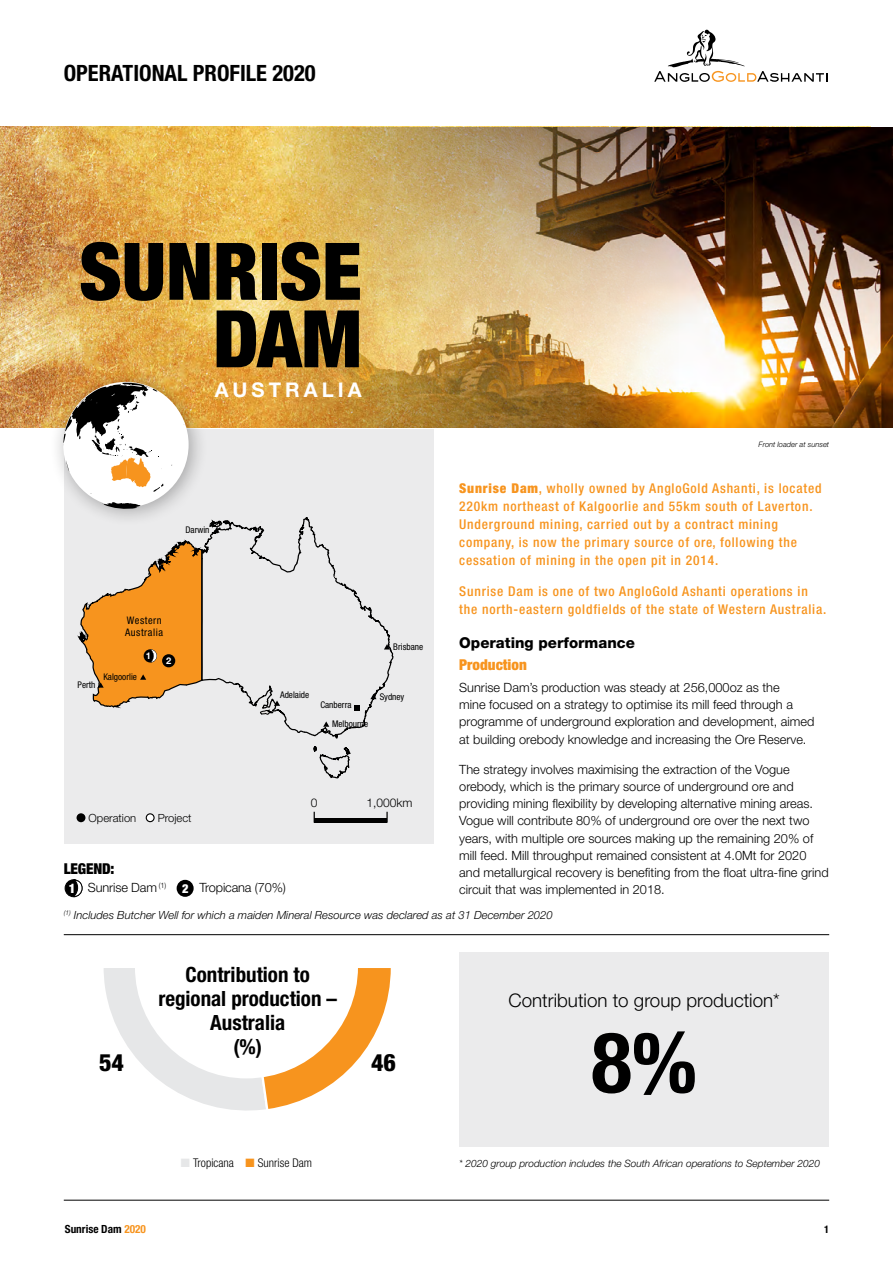
<style>
.page{position:relative;width:893px;height:1263px;background:#fff}
.page>*{position:absolute;margin:0;border:0;box-sizing:border-box;transform-origin:0 0}
.RR_tables_headings_2{font:700 condensed 84px "Helvetica Neue";color:#000}
.t1{font:900 condensed 79.5px/67.5px "Helvetica Neue";color:#000;text-align:right}
.t2{font:800 condensed 24px "Helvetica Neue";color:#000}
._2021_AGA_SD_Top_pag{font:700 condensed 22.5px "Helvetica Neue";color:#000}
.t3{font:700 condensed 21px/24px "Helvetica Neue";color:#000;text-align:center}
.t4{font:700 20.25px "Helvetica Neue";letter-spacing:.2em;color:#fff}
.RR_tables_headings_2-2{font:300 18.75px "Helvetica Neue";color:#000}
._2021_AGA_SD_Heading{font:800 15px "Helvetica Neue";color:#000}
._2021_AGA_SD_Heading-2{font:900 condensed 15px "Helvetica Neue";color:#f7941e}
.t5{font:900 condensed 15px "Helvetica Neue";letter-spacing:-.01em;color:#000}
._2021_AGA_SD_Intro_p{font:500 condensed 13.5px/18px "Helvetica Neue";letter-spacing:.06em;color:#f7941e}
.t6{font:900 condensed 13.05px "Helvetica Neue";color:#fff}
._2021_AGA_SD_Body_co{font:300 12.75px/17.2px "Helvetica Neue";color:#000}
.t7{font:900 condensed 12.45px "Helvetica Neue";color:#fff}
.t8{font:300 condensed 12px "Helvetica Neue";color:#000}
.t9{font:300 12px "Helvetica Neue";color:#000}
._2021_AGA_IR_Footnot{font:italic 300 11.25px "Helvetica Neue";color:#000}
.t10{font:300 11.25px "Helvetica Neue";color:#000}
.t11{font:700 condensed 11.25px "Helvetica Neue";color:#000}
.t12{font:condensed 10.5px/12.8px "Helvetica Neue";letter-spacing:.05em;color:#000}
.t13{font:700 condensed 10.5px "Helvetica Neue";color:#000}
._2021_AGA_IR_Footnot-2{font:italic 300 10.2px "Helvetica Neue";color:#000}
.t14{font:700 9.3px "Helvetica Neue";color:#fff}
.t15{font:condensed 9.15px "Helvetica Neue";color:#000}
.t16{font:italic 300 7.5px "Helvetica Neue";color:#000}
.s1{font-weight:900}
.s2{color:#e6e7e8}
.s3{color:#f7941e}
</style>
<div class="page">
<img style="left:0;top:127px;width:893px;height:301px">
<div style="left:64px;top:429px;width:370px;height:414px;background:#ebebec"></div>
<svg style="left:654px;top:30px;width:173px;height:52px"></svg>
<div style="left:65px;top:880px;width:17px;height:17px;background:#000;border-radius:50%"></div>
<div style="left:65px;top:880px;width:17px;height:17px;border:1px solid #000;border-radius:50%"></div>
<svg style="left:73px;top:880px;width:9px;height:17px"></svg>
<div style="left:177px;top:880px;width:17px;height:17px;background:#000;border-radius:50%"></div>
<div style="left:77px;top:813px;width:8px;height:9px;background:#000;border-radius:50%"></div>
<div style="left:146px;top:814px;width:8px;height:8px;background:#fff;border-radius:50%"></div>
<div style="left:146px;top:813px;width:9px;height:9px;border:1px solid #000;border-radius:50%"></div>
<div style="left:314px;top:818px;width:73px;height:5px;background:#000"></div>
<svg style="left:386px;top:812px;width:2px;height:11px"></svg>
<div style="left:49px;top:368px;width:160px;height:159px;background:#000;opacity:.3"></div>
<div style="left:63px;top:382px;width:126px;height:125px;background:#fff;border-radius:50%"></div>
<svg style="left:76px;top:502px;width:318px;height:276px"></svg>
<svg style="left:63px;top:382px;width:101px;height:112px"></svg>
<div style="left:459px;top:952px;width:370px;height:195px;background:#ebebec"></div>
<svg style="left:104px;top:968px;width:287px;height:143px"></svg>
<hr style="left:64px;top:1200px;width:765px;height:1px;background:#000">
<hr style="left:64px;top:934px;width:765px;height:1px;background:#000">
<p class="_2021_AGA_SD_Top_pag" style="left:64px;top:60px;width:253px">OPERATIONAL PROFILE 2020</p>
<p class="t1" style="left:79px;top:236px;width:284px">SUNRISE<br>DAM</p>
<p class="t4" style="left:215px;top:377px;width:149px">AUSTRALIA</p>
<p class="t16" style="left:759px;top:440px;width:72px">Front loader at sunset</p>
<p class="_2021_AGA_SD_Intro_p" style="left:459px;top:479px;width:364px"><span class="s1">Sunrise Dam</span>, wholly owned by AngloGold Ashanti, is located 220km northeast of Kalgoorlie and 55km south of Laverton.<br>Underground mining, carried out by a contract mining company, is now the primary source of ore, following the cessation of mining in the open pit in 2014.</p>
<p class="_2021_AGA_SD_Intro_p" style="left:459px;top:582px;width:369px">Sunrise Dam is one of two AngloGold Ashanti operations in the north-eastern goldfields of the state of Western Australia.</p>
<p class="_2021_AGA_SD_Heading" style="left:459px;top:634px;width:177px">Operating performance</p>
<p class="_2021_AGA_SD_Heading-2" style="left:459px;top:656px;width:69px">Production</p>
<p class="_2021_AGA_SD_Body_co" style="left:459px;top:678px;width:357px">Sunrise Dam’s production was steady at 256,000oz as the<br>mine focused on a strategy to optimise its mill feed through a programme of underground exploration and development, aimed at building orebody knowledge and increasing the Ore Reserve.</p>
<p class="_2021_AGA_SD_Body_co" style="left:459px;top:760px;width:371px">The strategy involves maximising the extraction of the Vogue orebody, which is the primary source of underground ore and providing mining flexibility by developing alternative mining areas.<br>Vogue will contribute 80% of underground ore over the next two years, with multiple ore sources making up the remaining 20% of mill feed. Mill throughput remained consistent at 4.0Mt for 2020 and metallurgical recovery is benefiting from the float ultra-fine grind circuit that was implemented in 2018.</p>
<p class="t15" style="left:185px;top:525px;width:26px">Darwin</p>
<p class="t12" style="left:125px;top:613px;width:39px">Western<br>Australia</p>
<p class="t15" style="left:393px;top:641px;width:31px">Brisbane</p>
<p class="t14" style="left:146px;top:650px;width:7px">1</p>
<p class="t14" style="left:166px;top:655px;width:7px">2</p>
<p class="t15" style="left:103px;top:671px;width:35px">Kalgoorlie</p>
<p class="t15" style="left:78px;top:679px;width:19px">Perth</p>
<p class="t15" style="left:280px;top:689px;width:31px">Adelaide</p>
<p class="t15" style="left:380px;top:691px;width:26px">Sydney</p>
<p class="t15" style="left:320px;top:700px;width:33px">Canberra</p>
<p class="t15" style="left:332px;top:719px;width:38px">Melbourne</p>
<p class="t9" style="left:311px;top:795px;width:8px">0</p>
<p class="t9" style="left:366px;top:795px;width:48px">1,000km</p>
<p class="t10" style="left:89px;top:811px;width:49px">Operation</p>
<p class="t10" style="left:158px;top:811px;width:35px">Project</p>
<p class="t5" style="left:64px;top:860px;width:52px">LEGEND:</p>
<p class="t6" style="left:69px;top:880px;width:8px">1</p>
<p class="_2021_AGA_SD_Body_co" style="left:88px;top:879px;width:80px">Sunrise Dam <sup>(1)</sup></p>
<p class="t7" style="left:182px;top:881px;width:8px">2</p>
<p class="_2021_AGA_SD_Body_co" style="left:199px;top:879px;width:88px">Tropicana (70%)</p>
<p class="_2021_AGA_IR_Footnot" style="left:64px;top:908px;width:490px"><sup>(1)</sup> Includes Butcher Well for which a maiden Mineral Resource was declared as at 31 December 2020</p>
<p class="t3" style="left:158px;top:962px;width:180px">Contribution to regional production –<br>Australia<br>(%)</p>
<p class="t2" style="left:99px;top:1047px;width:26px">54</p>
<p class="t2" style="left:371px;top:1048px;width:26px">46</p>
<p class="t8" style="left:181px;top:1156px;width:133px"><span class="s2">■</span> Tropicana <span class="s3">■</span> Sunrise Dam</p>
<p class="RR_tables_headings_2-2" style="left:509px;top:988px;width:273px">Contribution to group production*</p>
<p class="RR_tables_headings_2" style="left:591px;top:1011px;width:107px">8%</p>
<p class="_2021_AGA_IR_Footnot-2" style="left:459px;top:1157px;width:362px">* 2020 group production includes the South African operations to September 2020</p>
<p class="t11" style="left:65px;top:1222px;width:83px">Sunrise Dam <span class="s3">2020</span></p>
<p class="t13" style="left:824px;top:1223px;width:7px">1</p>
</div>
